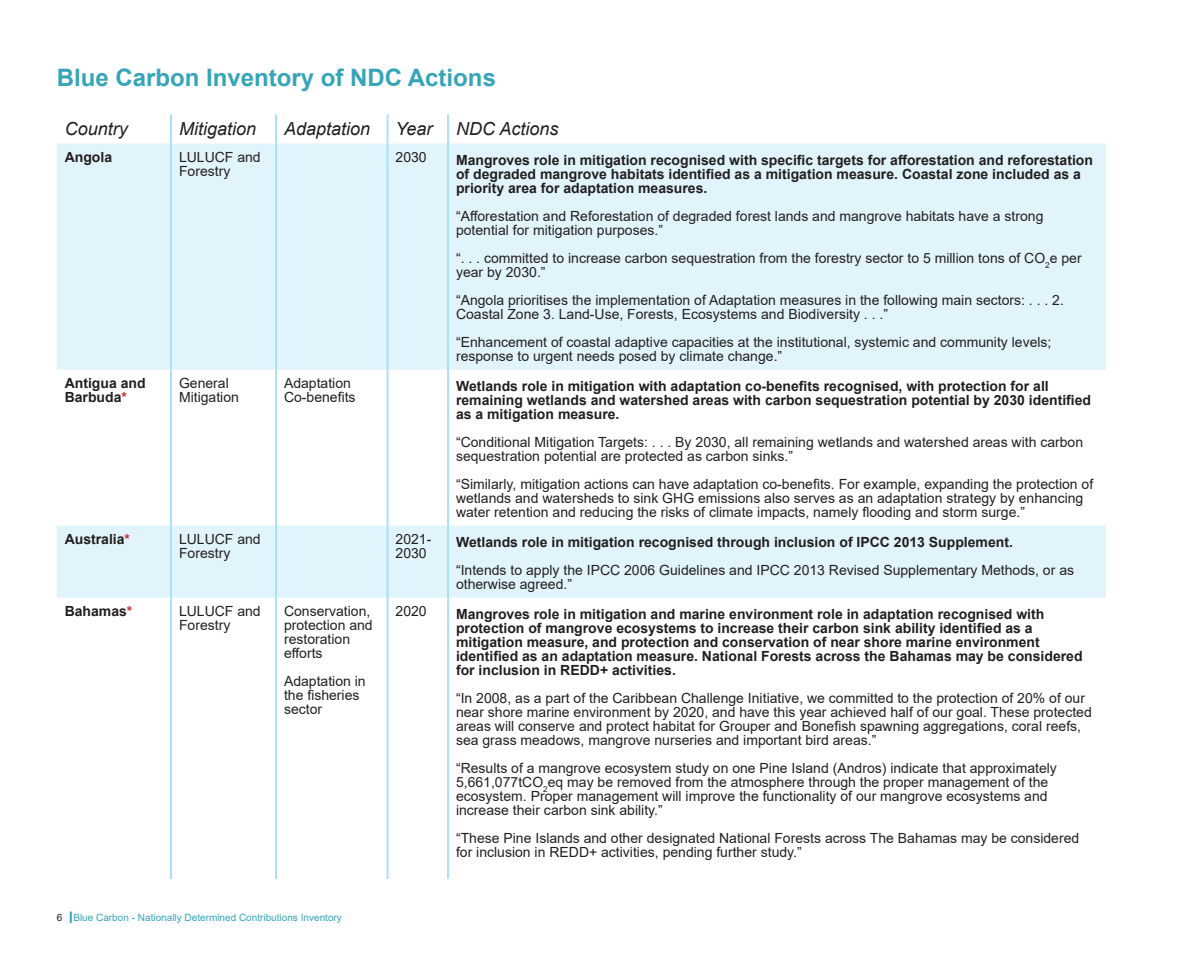
<style>
.page{position:relative;width:1191px;height:964px;background:#fff}
.page>*{position:absolute;margin:0;border:0;box-sizing:border-box;transform-origin:0 0}
.t1{font:700 24px "Arial";color:#36a5b7}
.t2{font:italic 18px "Arial";color:#231f20}
.t3{font:14px/14px "Arial";color:#231f20}
.t4{font:700 14px/14px "Arial";color:#231f20}
.t5{font:10px "Arial";color:#36a5b7}
.s1{color:#d1232a}
.s2{color:#231f20}
</style>
<div class="page">
<svg style="left:70px;top:911px;width:2px;height:12px"></svg>
<svg style="left:57px;top:143px;width:1049px;height:455px;fill:#e1f4fc"></svg>
<hr style="left:170px;top:114px;width:2px;height:29px;background:#aae0f9">
<hr style="left:275px;top:114px;width:2px;height:29px;background:#aae0f9">
<hr style="left:386px;top:114px;width:2px;height:29px;background:#aae0f9">
<hr style="left:447px;top:114px;width:2px;height:29px;background:#aae0f9">
<hr style="left:170px;top:143px;width:2px;height:226px;background:#aae0f9">
<hr style="left:275px;top:143px;width:2px;height:226px;background:#aae0f9">
<hr style="left:386px;top:143px;width:2px;height:226px;background:#aae0f9">
<hr style="left:447px;top:143px;width:2px;height:226px;background:#aae0f9">
<hr style="left:170px;top:369px;width:2px;height:157px;background:#aae0f9">
<hr style="left:275px;top:369px;width:2px;height:157px;background:#aae0f9">
<hr style="left:386px;top:369px;width:2px;height:157px;background:#aae0f9">
<hr style="left:447px;top:369px;width:2px;height:157px;background:#aae0f9">
<hr style="left:170px;top:526px;width:2px;height:72px;background:#aae0f9">
<hr style="left:275px;top:526px;width:2px;height:72px;background:#aae0f9">
<hr style="left:386px;top:526px;width:2px;height:72px;background:#aae0f9">
<hr style="left:447px;top:526px;width:2px;height:72px;background:#aae0f9">
<hr style="left:170px;top:598px;width:2px;height:281px;background:#aae0f9">
<hr style="left:275px;top:598px;width:2px;height:281px;background:#aae0f9">
<hr style="left:386px;top:598px;width:2px;height:281px;background:#aae0f9">
<hr style="left:447px;top:598px;width:2px;height:281px;background:#aae0f9">
<p class="t1" style="left:57px;top:60px;width:441px">Blue Carbon Inventory of NDC Actions</p>
<p class="t2" style="left:65px;top:117px;width:65px">Country</p>
<p class="t2" style="left:179px;top:117px;width:79px">Mitigation</p>
<p class="t2" style="left:284px;top:117px;width:88px">Adaptation</p>
<p class="t2" style="left:395px;top:117px;width:39px">Year</p>
<p class="t2" style="left:456px;top:117px;width:104px">NDC Actions</p>
<p class="t4" style="left:65px;top:150px;width:49px">Angola</p>
<p class="t3" style="left:179px;top:150px;width:83px">LULUCF and<br>Forestry</p>
<p class="t3" style="left:395px;top:150px;width:33px">2030</p>
<p class="t4" style="left:456px;top:153px;width:638px">Mangroves role in mitigation recognised with specific targets for afforestation and reforestation of degraded mangrove habitats identified as a mitigation measure. Coastal zone included as a priority area for adaptation measures.</p>
<p class="t3" style="left:456px;top:209px;width:589px">“Afforestation and Reforestation of degraded forest lands and mangrove habitats have a strong potential for mitigation purposes.”</p>
<p class="t3" style="left:456px;top:251px;width:627px">“. . . committed to increase carbon sequestration from the forestry sector to 5 million tons of CO<sub>2</sub>e per year by 2030.”</p>
<p class="t3" style="left:456px;top:293px;width:609px">“Angola prioritises the implementation of Adaptation measures in the following main sectors: . . . 2.<br>Coastal Zone 3. Land-Use, Forests, Ecosystems and Biodiversity . . .”</p>
<p class="t3" style="left:456px;top:335px;width:597px">“Enhancement of coastal adaptive capacities at the institutional, systemic and community levels; response to urgent needs posed by climate change.”</p>
<p class="t4" style="left:65px;top:376px;width:82px">Antigua and<br>Barbuda<span class="s1">*</span></p>
<p class="t3" style="left:179px;top:376px;width:61px">General<br>Mitigation</p>
<p class="t3" style="left:284px;top:376px;width:68px">Adaptation</p>
<p class="t3" style="left:284px;top:390px;width:73px">Co-benefits</p>
<p class="t4" style="left:456px;top:379px;width:636px">Wetlands role in mitigation with adaptation co-benefits recognised, with protection for all remaining wetlands and watershed areas with carbon sequestration potential by 2030 identified as a mitigation measure.</p>
<p class="t3" style="left:456px;top:435px;width:628px">“Conditional Mitigation Targets: . . . By 2030, all remaining wetlands and watershed areas with carbon sequestration potential are protected as carbon sinks.”</p>
<p class="t3" style="left:456px;top:477px;width:639px">“Similarly, mitigation actions can have adaptation co-benefits. For example, expanding the protection of wetlands and watersheds to sink GHG emissions also serves as an adaptation strategy by enhancing water retention and reducing the risks of climate impacts, namely flooding and storm surge.”</p>
<p class="t4" style="left:65px;top:532px;width:67px">Australia<span class="s1">*</span></p>
<p class="t3" style="left:179px;top:532px;width:83px">LULUCF and<br>Forestry</p>
<p class="t3" style="left:395px;top:532px;width:37px">2021-<br>2030</p>
<p class="t4" style="left:456px;top:535px;width:558px">Wetlands role in mitigation recognised through inclusion of IPCC 2013 Supplement.</p>
<p class="t3" style="left:456px;top:563px;width:619px">“Intends to apply the IPCC 2006 Guidelines and IPCC 2013 Revised Supplementary Methods, or as otherwise agreed.”</p>
<p class="t4" style="left:65px;top:604px;width:69px">Bahamas<span class="s1">*</span></p>
<p class="t3" style="left:179px;top:604px;width:83px">LULUCF and<br>Forestry</p>
<p class="t3" style="left:284px;top:604px;width:90px">Conservation, protection and restoration efforts</p>
<p class="t3" style="left:284px;top:674px;width:83px">Adaptation in the fisheries sector</p>
<p class="t3" style="left:395px;top:604px;width:33px">2020</p>
<p class="t4" style="left:456px;top:607px;width:628px">Mangroves role in mitigation and marine environment role in adaptation recognised with protection of mangrove ecosystems to increase their carbon sink ability identified as a mitigation measure, and protection and conservation of near shore marine environment identified as an adaptation measure. National Forests across the Bahamas may be considered for inclusion in REDD+ activities.</p>
<p class="t3" style="left:456px;top:691px;width:637px">“In 2008, as a part of the Caribbean Challenge Initiative, we committed to the protection of 20% of our near shore marine environment by 2020, and have this year achieved half of our goal. These protected areas will conserve and protect habitat for Grouper and Bonefish spawning aggregations, coral reefs, sea grass meadows, mangrove nurseries and important bird areas.”</p>
<p class="t3" style="left:456px;top:761px;width:602px">“Results of a mangrove ecosystem study on one Pine Island (Andros) indicate that approximately 5,661,077tCO<sub>2</sub>eq may be removed from the atmosphere through the proper management of the ecosystem. Proper management will improve the functionality of our mangrove ecosystems and increase their carbon sink ability.”</p>
<p class="t3" style="left:456px;top:831px;width:625px">“These Pine Islands and other designated National Forests across The Bahamas may be considered for inclusion in REDD+ activities, pending further study.”</p>
<p class="t5" style="left:57px;top:911px;width:287px"><span class="s2">6</span> Blue Carbon - Nationally Determined Contributions Inventory</p>
</div>
